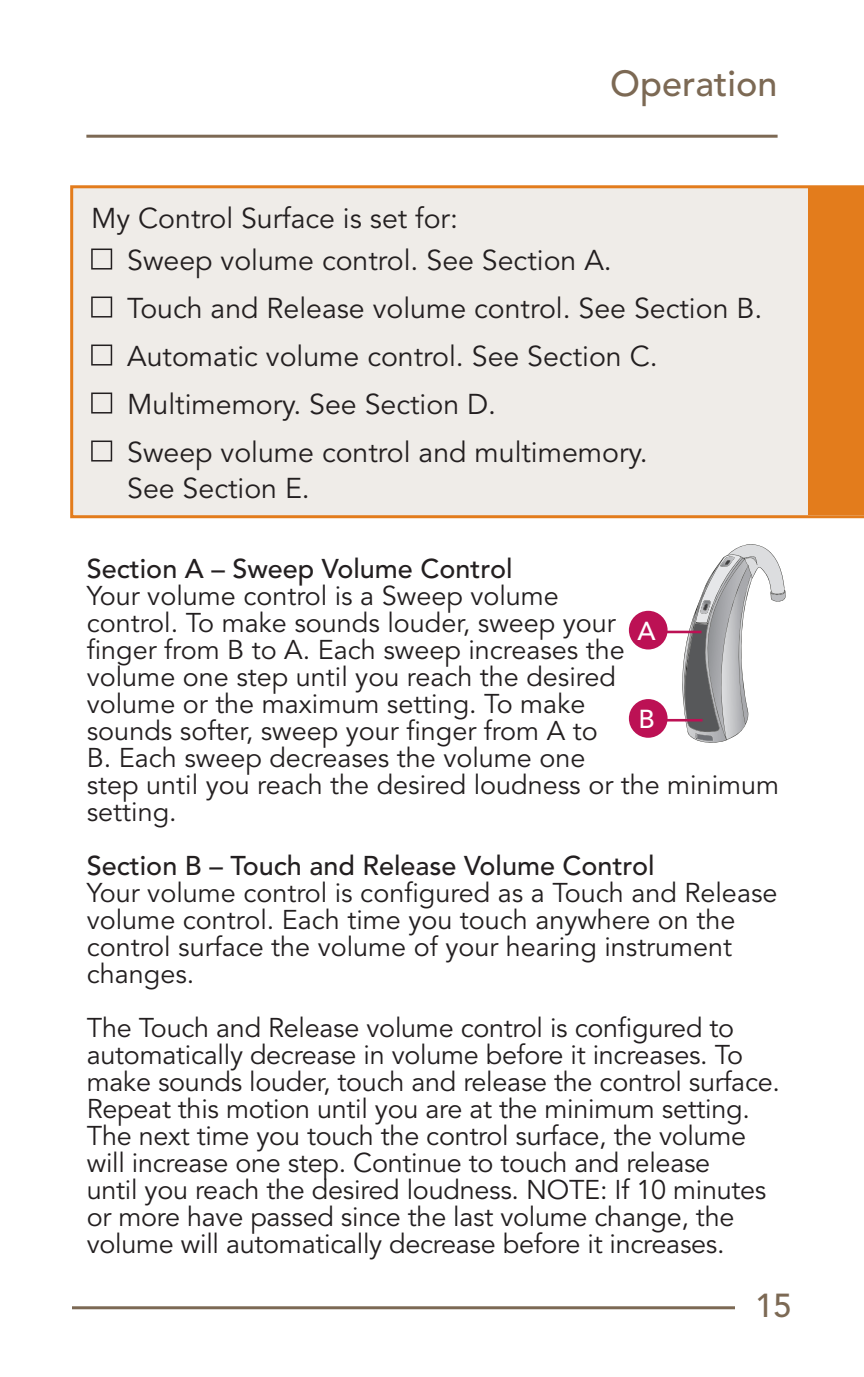
<style>
.page{position:relative;width:864px;height:1377px;background:#fff}
.page>*{position:absolute;margin:0;border:0;box-sizing:border-box;transform-origin:0 0}
.t1{font:36px "Avenir LT SLI Std Medium";color:#7c6954}
.t2{font:33px "Avenir LT SLI Std Medium";color:#7c6954}
.t3{font:28.5px/48px "Avenir LT SLI Std Book";color:#231f20}
.t4{font:27px/27px "Avenir LT SLI Std Book";letter-spacing:-.01em;color:#231f20}
.t5{font:27px "Avenir LT SLI Std Medium";color:#231f20}
.t6{font:25.8px "Avenir LT SLI Std Medium";color:#fff}
</style>
<div class="page">
<hr style="left:72px;top:1306px;width:663px;height:3px;background:#7c6954">
<hr style="left:86px;top:135px;width:692px;height:3px;background:#7c6954">
<div style="left:70px;top:185px;width:794px;height:333px;background:#efece8"></div>
<div style="left:808px;top:186px;width:56px;height:328px;background:#e37c1c"></div>
<svg style="left:682px;top:544px;width:104px;height:199px"></svg>
<hr style="left:663px;top:631px;width:39px;height:2px;background:#bc1154">
<div style="left:629px;top:611px;width:39px;height:39px;background:#bc1154;border-radius:50%"></div>
<hr style="left:663px;top:719px;width:40px;height:3px;background:#bc1154">
<div style="left:629px;top:699px;width:39px;height:39px;background:#bc1154;border-radius:50%"></div>
<h1 class="t1" style="left:610px;top:63px;width:169px">Operation</h1>
<p class="t3" style="left:127px;top:198px;width:486px;line-height:42px;text-indent:-36px">My Control Surface is set for:<br>Sweep volume control. See Section A.</p>
<p class="t3" style="left:127px;top:285px;width:637px">Touch and Release volume control. See Section B.<br>Automatic volume control. See Section C.<br>Multimemory. See Section D.<br>Sweep volume control and multimemory.</p>
<p class="t3" style="left:127px;top:465px;width:184px">See Section E.</p>
<p class="t5" style="left:87px;top:553px;width:427px">Section A – Sweep Volume Control</p>
<p class="t4" style="left:87px;top:583px;width:694px">Your volume control is a Sweep volume<br>control. To make sounds louder, sweep your<br>finger from B to A. Each sweep increases the<br>volume one step until you reach the desired<br>volume or the maximum setting. To make<br>sounds softer, sweep your finger from A to<br>B. Each sweep decreases the volume one<br>step until you reach the desired loudness or the minimum setting.</p>
<p class="t5" style="left:87px;top:850px;width:569px">Section B – Touch and Release Volume Control</p>
<p class="t4" style="left:87px;top:880px;width:692px">Your volume control is configured as a Touch and Release volume control. Each time you touch anywhere on the control surface the volume of your hearing instrument changes.</p>
<p class="t4" style="left:87px;top:1015px;width:695px">The Touch and Release volume control is configured to automatically decrease in volume before it increases. To make sounds louder, touch and release the control surface.<br>Repeat this motion until you are at the minimum setting.<br>The next time you touch the control surface, the volume will increase one step. Continue to touch and release<br>until you reach the desired loudness. NOTE: If 10 minutes or more have passed since the last volume change, the volume will automatically decrease before it increases.</p>
<p class="t6" style="left:638px;top:616px;width:20px">A</p>
<p class="t6" style="left:639px;top:704px;width:18px">B</p>
<p class="t2" style="left:755px;top:1287px;width:38px">15</p>
</div>
